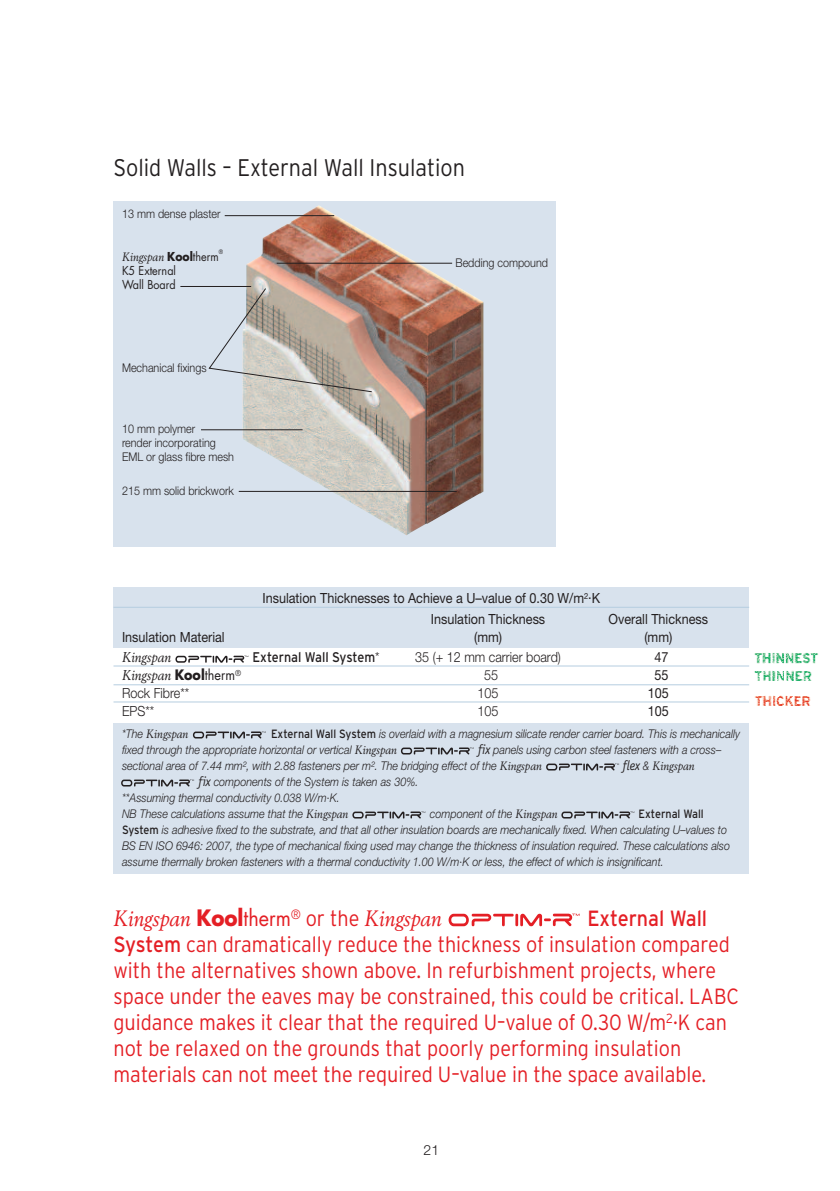
<style>
.page{position:relative;width:840px;height:1191px;background:#fff}
.page>*{position:absolute;margin:0;border:0;box-sizing:border-box;transform-origin:0 0}
.t1{font:300 24px "Interstate";color:#231f20;scale:.9 1}
.t2{font:300 22px/26px "Interstate";color:#e41f25;scale:.9 1}
.t3{font:italic 22px "Berling";color:#e41f25;scale:.9 1}
.t4{font:14px/20.8px "Helvetica Neue";color:#231f20;scale:.9 1}
.t5{font:300 14px "Helvetica Neue";color:#231f20;scale:.9 1}
.t6{font:italic 14px "Berling";color:#231f20;scale:.9 1}
.t7{font:14px "Interstate";color:#231f20;scale:.9 1}
.t8{font:300 14px "Helvetica Neue";color:#231f20}
.t9{font:italic 300 12px/16px "Helvetica Neue";color:#231f20;scale:.9 1}
.t10{font:300 12px/14px "Helvetica Neue";color:#231f20;scale:.9 1}
.t11{font:italic 12px "Berling";color:#231f20;scale:.9 1}
.t12{font:12px/14px "Futura";color:#231f20;scale:.9 1}
.t13{font:12px "Interstate";color:#231f20;scale:.9 1}
.t14{font:6px "Futura";color:#231f20;scale:.9 1}
.s1{font-family:"Futura";font-weight:700;font-style:normal}
.s2{font-family:"Futura";font-style:normal}
.s3{font-family:"Helvetica Neue";font-weight:300}
.s4{font-family:"Interstate";font-weight:400;font-style:normal}
.s5{font-family:"Berling";font-weight:400}
.s6{font-family:"Officina Sans";font-weight:400;font-size:14px}
.s7{font-family:"Officina Sans";font-size:14px}
.s8{font-family:"Interstate";font-weight:300;font-style:normal}
.s9{font-weight:400}
</style>
<div class="page">
<div style="left:113px;top:201px;width:443px;height:346px;background:#d8e2ed"></div>
<img style="left:242px;top:205px;width:241px;height:330px">
<hr style="left:224px;top:215px;width:110px;height:1px;background:#231f20">
<hr style="left:276px;top:263px;width:176px;height:1px;background:#231f20">
<hr style="left:180px;top:286px;width:71px;height:1px;background:#231f20">
<hr style="left:201px;top:429px;width:101px;height:1px;background:#231f20">
<hr style="left:238px;top:491px;width:218px;height:1px;background:#231f20">
<svg style="left:208px;top:288px;width:164px;height:104px"></svg>
<svg style="left:448px;top:913px;width:131px;height:13px"></svg>
<img style="left:754px;top:670px;width:58px;height:11px">
<img style="left:754px;top:652px;width:64px;height:12px">
<img style="left:748px;top:695px;width:63px;height:11px">
<div style="left:113px;top:587px;width:635px;height:61px;background:#d8e2ed"></div>
<div style="left:113px;top:723px;width:635px;height:150px;background:#d8e2ed"></div>
<hr style="left:113px;top:607px;width:635px;height:1px;background:#b5cde0">
<hr style="left:113px;top:665px;width:635px;height:1px;background:#b5cde0">
<hr style="left:113px;top:684px;width:635px;height:1px;background:#b5cde0">
<hr style="left:113px;top:701px;width:635px;height:1px;background:#b5cde0">
<svg style="left:175px;top:655px;width:73px;height:7px"></svg>
<svg style="left:193px;top:731px;width:73px;height:7px"></svg>
<svg style="left:121px;top:779px;width:73px;height:7px"></svg>
<svg style="left:352px;top:811px;width:73px;height:7px"></svg>
<svg style="left:561px;top:811px;width:73px;height:7px"></svg>
<svg style="left:400px;top:747px;width:73px;height:7px"></svg>
<svg style="left:546px;top:763px;width:72px;height:7px"></svg>
<h1 class="t1" style="left:113px;top:154px;width:392px">Solid Walls – External Wall Insulation</h1>
<p class="t10" style="left:122px;top:208px;width:111px">13 mm dense plaster</p>
<p class="t11" style="left:122px;top:252px;width:109px">Kingspan <span class="s1">Kool</span><span class="s2">therm</span></p>
<p class="t14" style="left:219px;top:249px;width:6px">®</p>
<p class="t12" style="left:122px;top:265px;width:61px">K5 External<br>Wall Board</p>
<p class="t10" style="left:122px;top:361px;width:95px">Mechanical fixings</p>
<p class="t10" style="left:122px;top:423px;width:126px">10 mm polymer<br>render incorporating<br>EML or glass fibre mesh</p>
<p class="t10" style="left:122px;top:484px;width:126px">215 mm solid brickwork</p>
<p class="t10" style="left:455px;top:257px;width:104px">Bedding compound</p>
<p class="t4" style="left:430px;top:588px;width:189px;text-indent:-168px">Insulation Thicknesses to Achieve a U–value of 0.30 W/m<sup>2</sup>.K<br>Insulation Thickness</p>
<p class="t4" style="left:608px;top:609px;width:112px">Overall Thickness</p>
<p class="t4" style="left:122px;top:627px;width:116px">Insulation Material</p>
<p class="t4" style="left:474px;top:627px;width:33px">(mm)</p>
<p class="t4" style="left:644px;top:627px;width:33px">(mm)</p>
<p class="t6" style="left:122px;top:651px;width:56px">Kingspan</p>
<p class="t7" style="left:252px;top:649px;width:143px">External Wall System<span class="s3">*</span></p>
<p class="t5" style="left:415px;top:652px;width:163px">35 (+ 12 mm carrier board)</p>
<p class="t4" style="left:654px;top:648px;width:17px">47</p>
<p class="t6" style="left:122px;top:669px;width:134px">Kingspan <span class="s1">Kool</span><span class="s2">therm</span><sup>®</sup></p>
<p class="t5" style="left:484px;top:670px;width:17px">55</p>
<p class="t4" style="left:654px;top:666px;width:17px">55</p>
<p class="t5" style="left:122px;top:688px;width:76px">Rock Fibre**</p>
<p class="t5" style="left:477px;top:688px;width:25px">105</p>
<p class="t4" style="left:647px;top:684px;width:25px">105</p>
<p class="t5" style="left:122px;top:706px;width:37px">EPS**</p>
<p class="t5" style="left:477px;top:706px;width:25px">105</p>
<p class="t4" style="left:647px;top:702px;width:25px">105</p>
<p class="t11" style="left:122px;top:728px;width:75px"><span class="s3">*The</span> Kingspan</p>
<p class="t9" style="left:122px;top:727px;width:687px;text-indent:149px"><span class="s4">External Wall System</span> is overlaid with a magnesium silicate render carrier board. This is mechanically fixed through the appropriate horizontal or vertical <span class="s5">Kingspan</span></p>
<p class="t9" style="left:122px;top:743px;width:667px;text-indent:356px"><span class="s6">fix</span> panels using carbon steel fasteners with a cross– sectional area of 7.44 mm², with 2.88 fasteners per m². The bridging effect of the <span class="s5">Kingspan</span></p>
<p class="t11" style="left:622px;top:760px;width:81px"><span class="s7">flex</span> <span class="s3">&amp;</span> Kingspan</p>
<p class="t9" style="left:122px;top:775px;width:331px;text-indent:77px"><span class="s6">fix</span> components of the System is taken as 30%. **Assuming thermal conductivity 0.038 W/m·K.<br>NB These calculations assume that the <span class="s5">Kingspan</span></p>
<p class="t9" style="left:429px;top:807px;width:143px">component of the <span class="s5">Kingspan</span></p>
<p class="t13" style="left:638px;top:807px;width:74px">External Wall</p>
<p class="t9" style="left:122px;top:823px;width:676px"><span class="s4">System</span> is adhesive fixed to the substrate, and that all other insulation boards are mechanically fixed. When calculating U–values to<br>BS EN ISO 6946: 2007, the type of mechanical fixing used may change the thickness of insulation required. These calculations also assume thermally broken fasteners with a thermal conductivity 1.00 W/m·K or less, the effect of which is insignificant.</p>
<h2 class="t3" style="left:113px;top:908px;width:366px">Kingspan <span class="s1">Kool</span><span class="s2">therm</span><sup>®</sup> <span class="s8">or the</span> Kingspan</h2>
<p class="t2" style="left:113px;top:905px;width:696px;text-indent:473px"><span class="s9">External Wall System</span> can dramatically reduce the thickness of insulation compared with the alternatives shown above. In refurbishment projects, where space under the eaves may be constrained, this could be critical. LABC guidance makes it clear that the required U–value of 0.30 W/m<sup>2</sup>.K can not be relaxed on the grounds that poorly performing insulation materials can not meet the required U–value in the space available.</p>
<p class="t8" style="left:423px;top:1145px;width:17px">21</p>
</div>
